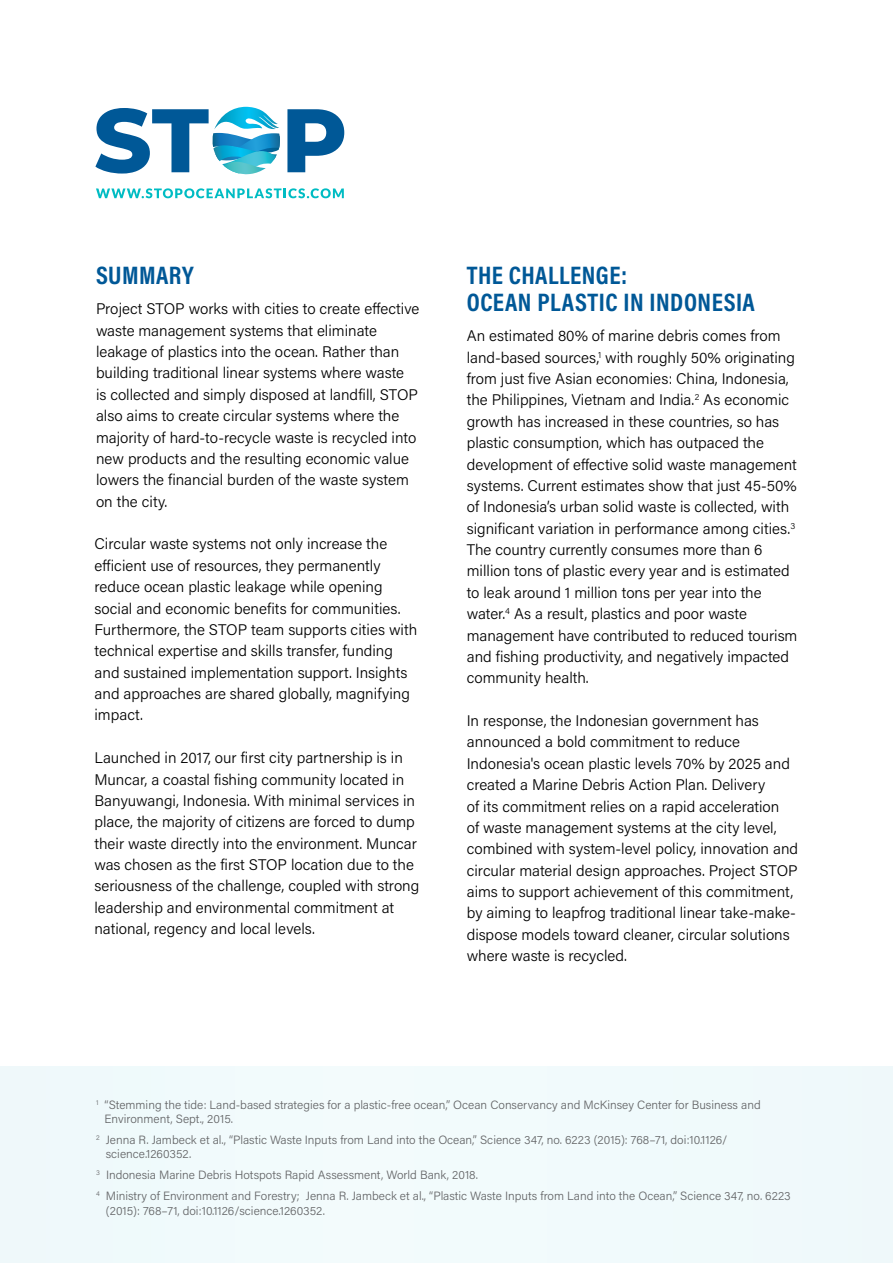
<style>
.page{position:relative;width:893px;height:1263px;background:#fff}
.page>*{position:absolute;margin:0;border:0;box-sizing:border-box;transform-origin:0 0}
.t1{font:700 25.5px/27px "Acumin Pro Cond";letter-spacing:.02em;color:#005897}
.t2{font:300 15.3px/21.3px "Acumin Pro";color:#000}
.t3{font:300 12px/14.2px "Acumin Pro";color:#636466}
</style>
<div class="page">
<div style="left:0;top:1067px;width:893px;height:196px;background:#f0fafc"></div>
<svg style="left:287px;top:109px;width:57px;height:63px"></svg>
<svg style="left:96px;top:188px;width:248px;height:10px"></svg>
<svg style="left:95px;top:107px;width:185px;height:68px"></svg>
<h1 class="t1" style="left:96px;top:261px;width:99px">SUMMARY</h1>
<p class="t2" style="left:96px;top:298px;width:325px">Project STOP works with cities to create effective waste management systems that eliminate leakage of plastics into the ocean. Rather than building traditional linear systems where waste<br>is collected and simply disposed at landfill, STOP also aims to create circular systems where the majority of hard-to-recycle waste is recycled into new products and the resulting economic value lowers the financial burden of the waste system on the city.</p>
<p class="t2" style="left:94px;top:533px;width:324px">Circular waste systems not only increase the efficient use of resources, they permanently reduce ocean plastic leakage while opening social and economic benefits for communities.<br>Furthermore, the STOP team supports cities with technical expertise and skills transfer, funding and sustained implementation support. Insights and approaches are shared globally, magnifying impact.</p>
<p class="t2" style="left:94px;top:746px;width:326px">Launched in 2017, our first city partnership is in Muncar, a coastal fishing community located in Banyuwangi, Indonesia. With minimal services in place, the majority of citizens are forced to dump their waste directly into the environment. Muncar was chosen as the first STOP location due to the seriousness of the challenge, coupled with strong leadership and environmental commitment at national, regency and local levels.</p>
<h1 class="t1" style="left:467px;top:261px;width:290px">THE CHALLENGE:<br>OCEAN PLASTIC IN INDONESIA</h1>
<p class="t2" style="left:467px;top:325px;width:332px">An estimated 80% of marine debris comes from land-based sources,<sup>1</sup> with roughly 50% originating from just five Asian economies: China, Indonesia, the Philippines, Vietnam and India.<sup>2</sup> As economic growth has increased in these countries, so has plastic consumption, which has outpaced the development of effective solid waste management systems. Current estimates show that just 45-50% of Indonesia’s urban solid waste is collected, with significant variation in performance among cities.<sup>3<br></sup>The country currently consumes more than 6 million tons of plastic every year and is estimated to leak around 1 million tons per year into the water.<sup>4</sup> As a result, plastics and poor waste management have contributed to reduced tourism and fishing productivity, and negatively impacted community health.</p>
<p class="t2" style="left:467px;top:709px;width:333px">In response, the Indonesian government has announced a bold commitment to reduce Indonesia's ocean plastic levels 70% by 2025 and created a Marine Debris Action Plan. Delivery<br>of its commitment relies on a rapid acceleration<br>of waste management systems at the city level, combined with system-level policy, innovation and circular material design approaches. Project STOP aims to support achievement of this commitment, by aiming to leapfrog traditional linear take-make&shy;dispose models toward cleaner, circular solutions where waste is recycled.</p>
<p class="t3" style="left:105px;top:1097px;width:658px;text-indent:-9px"><sup>1</sup> “Stemming the tide: Land-based strategies for a plastic-free ocean,” Ocean Conservancy and McKinsey Center for Business and<br>Environment, Sept., 2015.</p>
<p class="t3" style="left:106px;top:1132px;width:623px;text-indent:-10px"><sup>2</sup> Jenna R. Jambeck et al., “Plastic Waste Inputs from Land into the Ocean,” Science 347, no. 6223 (2015): 768–71, doi:10.1126/ science.1260352.</p>
<p class="t3" style="left:96px;top:1164px;width:696px;line-height:21px"><sup>3</sup> Indonesia Marine Debris Hotspots Rapid Assessment, World Bank, 2018.<br><sup>4</sup> Ministry of Environment and Forestry; Jenna R. Jambeck et al., “Plastic Waste Inputs from Land into the Ocean,” Science 347, no. 6223</p>
<p class="t3" style="left:106px;top:1203px;width:221px">(2015): 768–71, doi:10.1126/science.1260352.</p>
</div>
